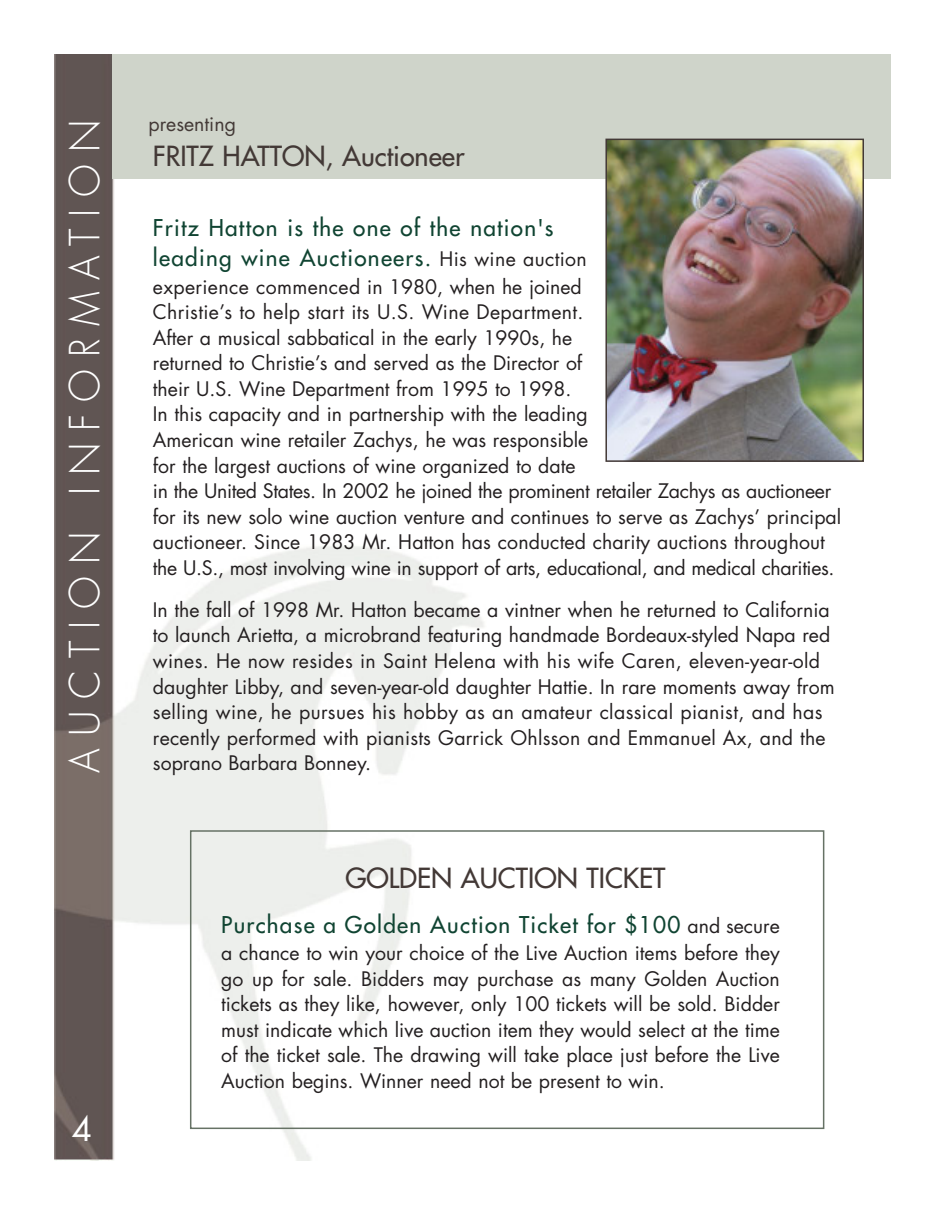
<style>
.page{position:relative;width:945px;height:1215px;background:#fff}
.page>*{position:absolute;margin:0;border:0;box-sizing:border-box;transform-origin:0 0}
.t1{font:300 40.5px "Futura";letter-spacing:.31em;color:#fff;scale:.95 1}
.t2{font:33px "Futura";color:#fff}
.t3{font:27px "Futura";color:#433936}
.t4{font:22.5px/30.6px "Futura";letter-spacing:.06em;color:#104432}
.t5{font:19.5px/25.7px "Futura";color:#231f20}
.t6{font:19.5px "Futura";color:#433936}
.s1{font-size:19.5px;color:#231f20}
</style>
<div class="page">
<img style="left:54px;top:54px;width:463px;height:1107px">
<div style="left:113px;top:54px;width:778px;height:124px;background:#cfd4ca"></div>
<img style="left:608px;top:142px;width:253px;height:317px">
<div style="left:605px;top:139px;width:259px;height:323px;border:2px solid #433936"></div>
<div style="left:190px;top:830px;width:634px;height:299px;border:2px solid #667265"></div>
<h1 class="t1" style="left:66px;top:773px;width:689px;rotate:-90deg">AUCTION INFORMATION</h1>
<h2 class="t2" style="left:72px;top:1114px;width:22px">4</h2>
<p class="t6" style="left:148px;top:115px;width:89px">presenting</p>
<h3 class="t3" style="left:153px;top:142px;width:313px">FRITZ HATTON, Auctioneer</h3>
<p class="t4" style="left:153px;top:213px;width:435px">Fritz Hatton is the one of the nation's leading wine Auctioneers. <span class="s1">His wine auction</span></p>
<p class="t5" style="left:153px;top:275px;width:690px">experience commenced in 1980, when he joined<br>Christie’s to help start its U.S. Wine Department.<br>After a musical sabbatical in the early 1990s, he<br>returned to Christie’s and served as the Director of<br>their U.S. Wine Department from 1995 to 1998.<br>In this capacity and in partnership with the leading<br>American wine retailer Zachys, he was responsible<br>for the largest auctions of wine organized to date<br>in the United States. In 2002 he joined the prominent retailer Zachys as auctioneer for its new solo wine auction venture and continues to serve as Zachys’ principal auctioneer. Since 1983 Mr. Hatton has conducted charity auctions throughout the U.S., most involving wine in support of arts, educational, and medical charities.</p>
<p class="t5" style="left:153px;top:598px;width:683px">In the fall of 1998 Mr. Hatton became a vintner when he returned to California to launch Arietta, a microbrand featuring handmade Bordeaux-styled Napa red wines. He now resides in Saint Helena with his wife Caren, eleven-year-old daughter Libby, and seven-year-old daughter Hattie. In rare moments away from selling wine, he pursues his hobby as an amateur classical pianist, and has recently performed with pianists Garrick Ohlsson and Emmanuel Ax, and the soprano Barbara Bonney.</p>
<h3 class="t3" style="left:345px;top:865px;width:322px">GOLDEN AUCTION TICKET</h3>
<p class="t4" style="left:221px;top:911px;width:560px">Purchase a Golden Auction Ticket for $100 <span class="s1">and secure</span></p>
<p class="t5" style="left:221px;top:942px;width:560px;text-align:justify">a chance to win your choice of the Live Auction items before they go up for sale. Bidders may purchase as many Golden Auction tickets as they like, however, only 100 tickets will be sold. Bidder must indicate which live auction item they would select at the time of the ticket sale. The drawing will take place just before the Live Auction begins. Winner need not be present to win.</p>
</div>
